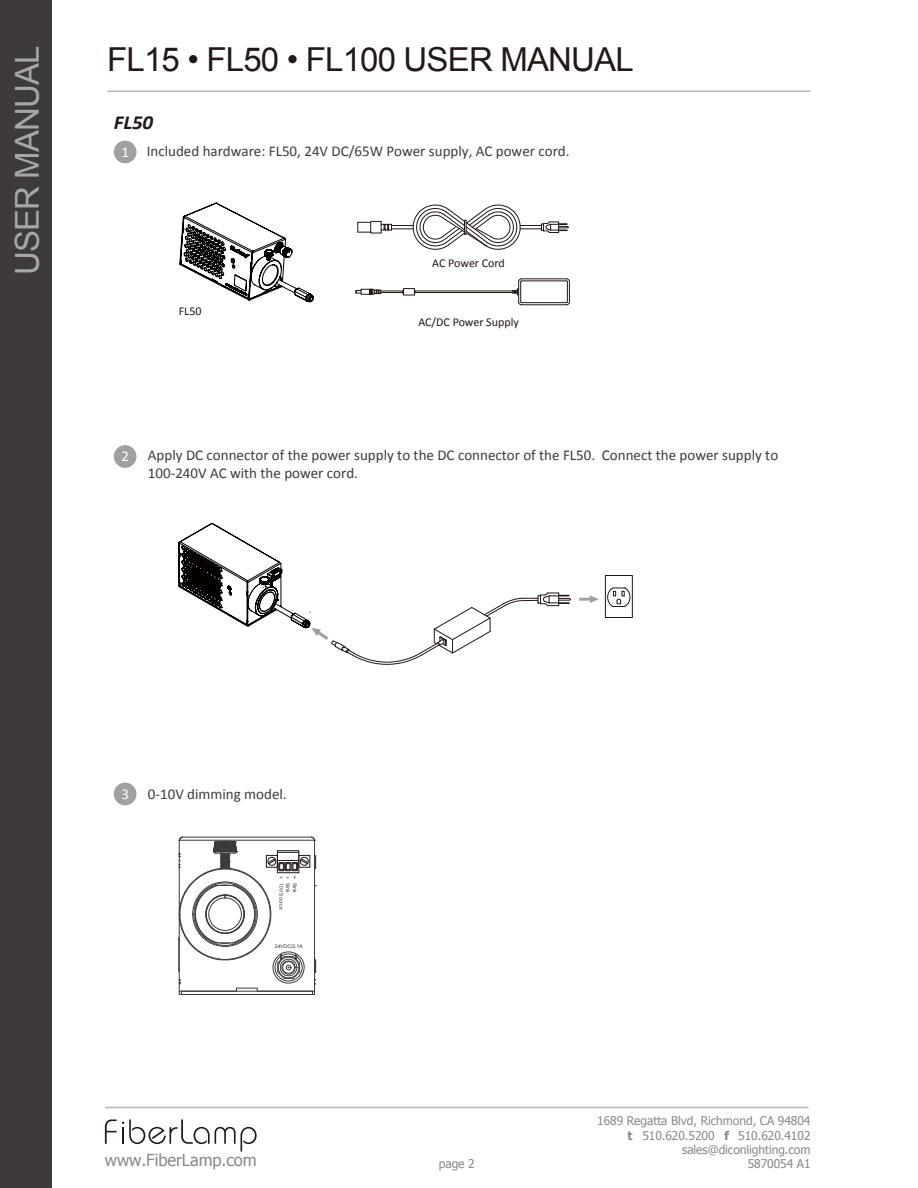
<style>
.page{position:relative;width:918px;height:1188px;background:#fff}
.page>*{position:absolute;margin:0;border:0;box-sizing:border-box;transform-origin:0 0}
.t1{font:33px "Arial";letter-spacing:-.025em;color:#221815}
.t2{font:33px "Arial";letter-spacing:-.025em;color:#a6a7a7}
.t3{font:italic 700 19.95px "Calibri";color:#221815;scale:1.05 1}
.t4{font:16.5px "Tahoma";letter-spacing:-.005em;color:#898989}
.t5{font:15px/18px "Calibri";color:#3e3a39}
.t6{font:15px "Calibri";color:#fff}
.t7{font:12px/14.4px "Tahoma";letter-spacing:-.005em;color:#898989}
.t8{font:12px "Calibri";color:#221815}
.t9{font:5.1px "Arial";color:#3e3a39}
.s1{color:#fff}
.s2{font-weight:700}
</style>
<div class="page">
<svg style="left:579px;top:595px;width:20px;height:8px"></svg>
<svg style="left:105px;top:1119px;width:152px;height:33px"></svg>
<hr style="left:107px;top:90px;width:704px;height:2px;background:#b5b6b6">
<hr style="left:105px;top:1107px;width:704px;height:1px;background:#b5b6b6">
<div style="left:0;top:0;width:52px;height:1188px;background:#3e3a39"></div>
<div style="left:605px;top:575px;width:27px;height:43px;border:1px solid #221815"></div>
<svg style="left:607px;top:588px;width:23px;height:19px"></svg>
<svg style="left:179px;top:837px;width:137px;height:158px"></svg>
<svg style="left:180px;top:203px;width:134px;height:99px"></svg>
<svg style="left:178px;top:523px;width:393px;height:142px"></svg>
<div style="left:114px;top:141px;width:22px;height:22px;background:#9fa0a0;border-radius:50%"></div>
<div style="left:114px;top:445px;width:22px;height:23px;background:#9fa0a0;border-radius:50%"></div>
<div style="left:114px;top:783px;width:22px;height:22px;background:#9fa0a0;border-radius:50%"></div>
<svg style="left:358px;top:205px;width:211px;height:45px"></svg>
<hr style="left:415px;top:291px;width:98px;height:1px;background:#221815">
<hr style="left:415px;top:292px;width:98px;height:1px;background:#221815">
<hr style="left:522px;top:305px;width:45px;height:1px;background:#221815">
<hr style="left:522px;top:279px;width:45px;height:1px;background:#221815">
<hr style="left:522px;top:302px;width:45px;height:1px;background:#221815">
<hr style="left:522px;top:281px;width:45px;height:1px;background:#221815">
<svg style="left:513px;top:279px;width:9px;height:26px"></svg>
<svg style="left:566px;top:279px;width:4px;height:26px"></svg>
<div style="left:403px;top:288px;width:12px;height:7px;border:1px solid #221815"></div>
<svg style="left:356px;top:289px;width:48px;height:6px"></svg>
<h1 class="t2" style="left:5px;top:275px;width:232px;rotate:-90deg">USER MANUAL</h1>
<h1 class="t1" style="left:107px;top:37px;width:528px">FL15 • FL50 • FL100 USER MANUAL</h1>
<h2 class="t3" style="left:114px;top:110px;width:39px">FL50</h2>
<p class="t5" style="left:121px;top:141px;width:450px"><span class="s1">1</span> Included hardware: FL50, 24V DC/65W Power supply, AC power cord.</p>
<p class="t8" style="left:179px;top:303px;width:24px">FL50</p>
<p class="t8" style="left:432px;top:256px;width:74px">AC Power Cord</p>
<p class="t8" style="left:418px;top:314px;width:102px">AC/DC Power Supply</p>
<p class="t6" style="left:121px;top:447px;width:9px">2</p>
<p class="t5" style="left:148px;top:446px;width:632px">Apply DC connector of the power supply to the DC connector of the FL50. Connect the power supply to<br>100-240V AC with the power cord.</p>
<p class="t6" style="left:121px;top:784px;width:9px">3</p>
<p class="t5" style="left:148px;top:784px;width:140px">0-10V dimming model.</p>
<p class="t9" style="left:284px;top:876px;width:4px;rotate:90deg">+</p>
<p class="t9" style="left:291px;top:876px;width:4px;rotate:90deg">+</p>
<p class="t9" style="left:284px;top:883px;width:28px;rotate:90deg">10V Source</p>
<p class="t9" style="left:291px;top:883px;width:11px;rotate:90deg">Sink</p>
<p class="t9" style="left:298px;top:883px;width:11px;rotate:90deg">Sink</p>
<p class="t9" style="left:275px;top:943px;width:30px">24VDC/2.1A</p>
<p class="t4" style="left:105px;top:1149px;width:153px">www.FiberLamp.com</p>
<p class="t7" style="left:439px;top:1156px;width:37px">page 2</p>
<p class="t7" style="left:628px;top:1113px;width:184px;text-indent:-30px">1689 Regatta Blvd, Richmond, CA 94804 <span class="s2">t</span> 510.620.5200</p>
<p class="t7" style="left:724px;top:1127px;width:88px"><span class="s2">f</span> 510.620.4102</p>
<p class="t7" style="left:748px;top:1156px;width:64px">5870054 A1</p>
<p class="t7" style="left:682px;top:1142px;width:130px">sales@diconlighting.com</p>
</div>
